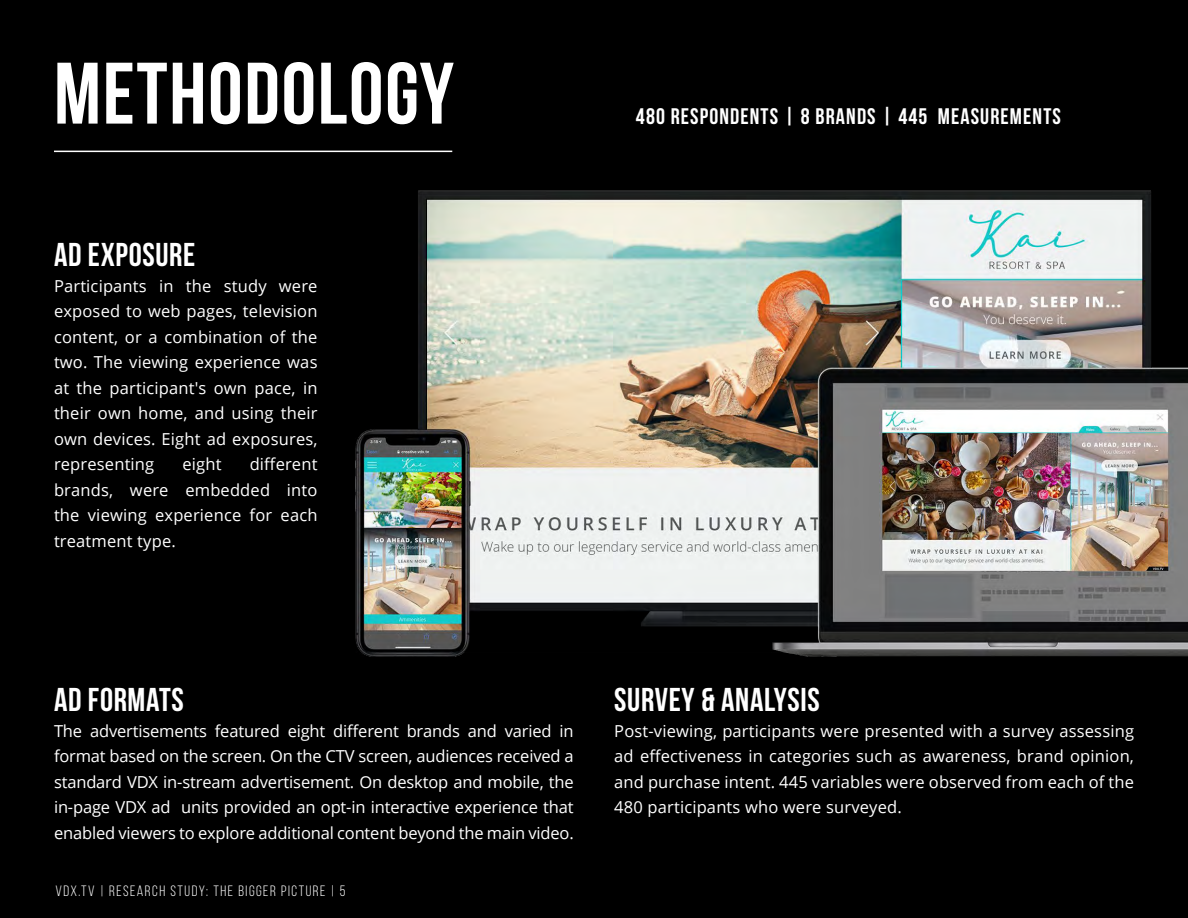
<style>
.page{position:relative;width:1188px;height:918px;background:#000}
.page>*{position:absolute;margin:0;border:0;box-sizing:border-box;transform-origin:0 0}
.t1{font:87px "Bebas Neue";letter-spacing:.02em;color:#fff}
.t2{font:33px "Bebas Neue";letter-spacing:.02em;color:#fff}
.t3{font:22.5px "Bebas Neue";letter-spacing:.05em;color:#fff}
.t4{font:16.5px/25.5px "Open Sans";letter-spacing:.01em;color:#fff;text-align:justify}
.t5{font:15px "Bebas Neue";letter-spacing:.1em;color:#fff}
</style>
<div class="page">
<hr style="left:54px;top:151px;width:398px;height:1px;background:#fff">
<img style="left:355px;top:190px;width:833px;height:467px">
<h1 class="t1" style="left:54px;top:46px;width:402px">METHODOLOGY</h1>
<h2 class="t2" style="left:54px;top:237px;width:143px">AD EXPOSURE</h2>
<p class="t4" style="left:54px;top:273px;width:265px">Participants in the study were exposed to web pages, television content, or a combination of the two. The viewing experience was at the participant's own pace, in their own home, and using their own devices. Eight ad exposures, representing</p>
<p class="t4" style="left:54px;top:451px;width:265px;text-indent:196px">different brands, were embedded into the viewing experience for each treatment type.</p>
<p class="t4" style="left:182px;top:451px;width:41px">eight</p>
<h3 class="t3" style="left:636px;top:104px;width:426px">480 RESPONDENTS | 8 BRANDS | 445 MEASUREMENTS</h3>
<h2 class="t2" style="left:54px;top:682px;width:131px">AD FORMATS</h2>
<p class="t4" style="left:54px;top:718px;width:521px">The advertisements featured eight different brands and varied in format based on the screen. On the CTV screen, audiences received a standard VDX in-stream advertisement. On desktop and mobile, the in-page VDX ad units provided an opt-in interactive experience that enabled viewers to explore additional content beyond the main video.</p>
<p class="t5" style="left:56px;top:883px;width:291px">VDX.TV | RESEARCH STUDY: THE BIGGER PICTURE | 5</p>
<h2 class="t2" style="left:614px;top:682px;width:207px">SURVEY &amp; ANALYSIS</h2>
<p class="t4" style="left:614px;top:718px;width:521px">Post-viewing, participants were presented with a survey assessing ad effectiveness in categories such as awareness, brand opinion, and purchase intent. 445 variables were observed from each of the 480 participants who were surveyed.</p>
</div>
